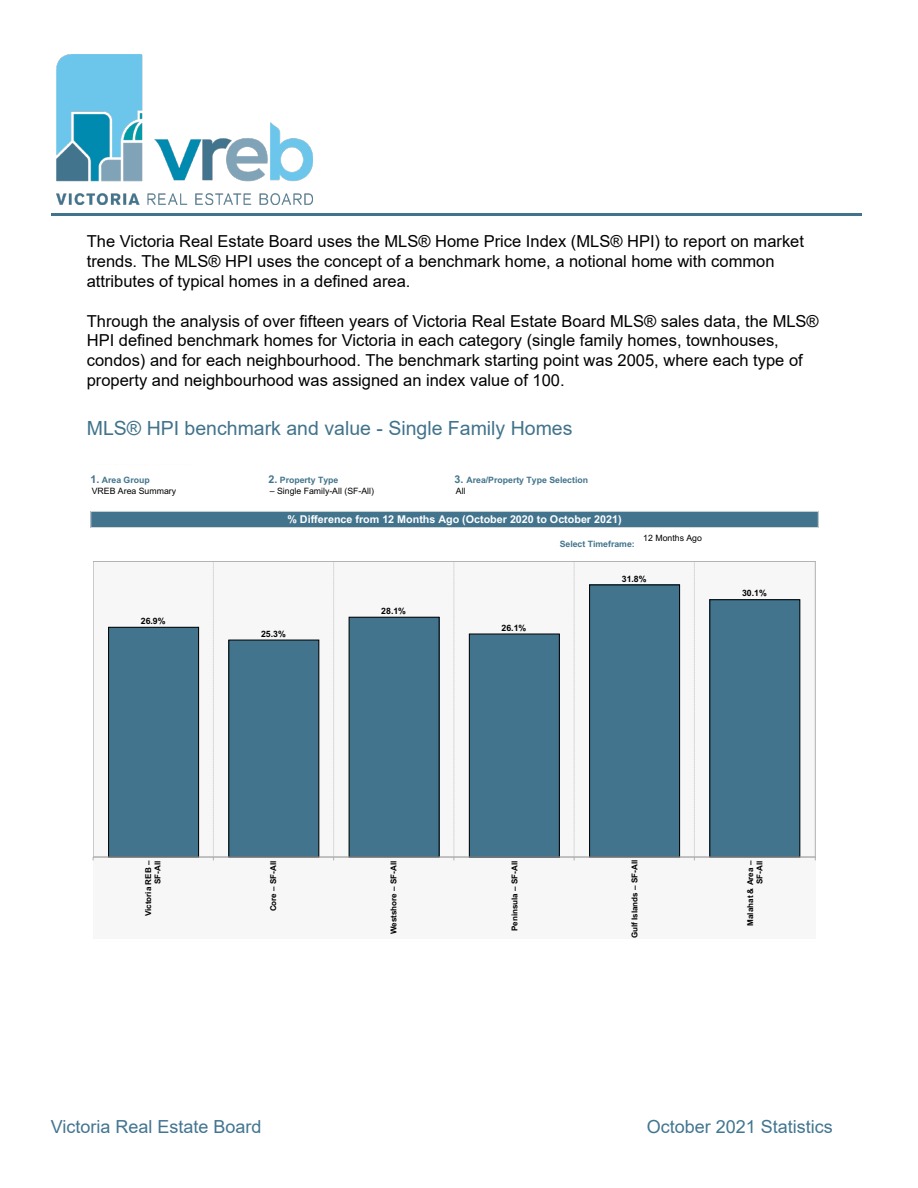
<style>
.page{position:relative;width:918px;height:1188px;background:#fff}
.page>*{position:absolute;margin:0;border:0;box-sizing:border-box;transform-origin:0 0}
.t1{font:19.5px "Arial";color:#41738c}
.t2{font:18px "Arial";color:#427590}
.t3{font:16.5px/19.8px "Arial";color:#000}
.t4{font:700 10.8px "Arial";color:#fff}
.t5{font:8.7px/10.8px "Arial";color:#000}
.t6{font:700 8.7px/10.8px "Arial";color:#42748d}
.t7{font:700 8.7px "Arial";color:#000}
.t8{font:700 8.1px/9.4px "Arial";color:#000;text-align:right}
.s1{font-weight:700;font-size:10.8px;color:#42748d}
.s2{font-weight:700;color:#42748d}
.s3{font-size:10.8px}
.s4{font-weight:400;color:#000}
</style>
<div class="page">
<img style="left:57px;top:54px;width:256px;height:151px">
<hr style="left:51px;top:214px;width:811px;height:2px;background:#41738c">
<div style="left:90px;top:511px;width:729px;height:17px;background:#42748d"></div>
<div style="left:90px;top:511px;width:729px;height:17px;border:1px solid #d7d7d7"></div>
<div style="left:93px;top:561px;width:722px;height:378px;background:#f7f7f7"></div>
<svg style="left:213px;top:562px;width:1px;height:298px"></svg>
<svg style="left:333px;top:562px;width:1px;height:298px"></svg>
<svg style="left:454px;top:563px;width:1px;height:297px"></svg>
<svg style="left:574px;top:562px;width:1px;height:298px"></svg>
<svg style="left:694px;top:562px;width:1px;height:298px"></svg>
<div style="left:710px;top:600px;width:90px;height:257px;background:#42748d"></div>
<div style="left:709px;top:599px;width:91px;height:258px;border:1px solid #000"></div>
<div style="left:590px;top:585px;width:90px;height:272px;background:#42748d"></div>
<div style="left:589px;top:585px;width:91px;height:272px;border:1px solid #000"></div>
<div style="left:469px;top:634px;width:90px;height:223px;background:#42748d"></div>
<div style="left:469px;top:634px;width:91px;height:223px;border:1px solid #000"></div>
<div style="left:349px;top:617px;width:90px;height:240px;background:#42748d"></div>
<div style="left:349px;top:617px;width:90px;height:240px;border:1px solid #000"></div>
<div style="left:229px;top:640px;width:90px;height:217px;background:#42748d"></div>
<div style="left:228px;top:640px;width:91px;height:217px;border:1px solid #000"></div>
<div style="left:109px;top:627px;width:90px;height:230px;background:#42748d"></div>
<div style="left:108px;top:627px;width:91px;height:230px;border:1px solid #000"></div>
<hr style="left:93px;top:561px;width:1px;height:296px;background:#b0b0b0">
<hr style="left:815px;top:561px;width:1px;height:296px;background:#b0b0b0">
<hr style="left:93px;top:561px;width:722px;height:1px;background:#b0b0b0">
<hr style="left:93px;top:857px;width:722px;height:1px;background:#b0b0b0">
<p class="t3" style="left:87px;top:232px;width:719px">The Victoria Real Estate Board uses the MLS® Home Price Index (MLS® HPI) to report on market trends. The MLS® HPI uses the concept of a benchmark home, a notional home with common</p>
<p class="t3" style="left:87px;top:271px;width:325px">attributes of typical homes in a defined area.</p>
<p class="t3" style="left:87px;top:311px;width:734px">Through the analysis of over fifteen years of Victoria Real Estate Board MLS® sales data, the MLS® HPI defined benchmark homes for Victoria in each category (single family homes, townhouses, condos) and for each neighbourhood. The benchmark starting point was 2005, where each type of property and neighbourhood was assigned an index value of 100.</p>
<p class="t1" style="left:87px;top:415px;width:487px">MLS® HPI benchmark and value - Single Family Homes</p>
<p class="t5" style="left:90px;top:475px;width:87px"><span class="s1">1.</span> <span class="s2">Area Group<br></span>VREB Area Summary</p>
<p class="t6" style="left:455px;top:475px;width:135px"><span class="s3">3.</span> Area/Property Type Selection<br><span class="s4">All</span></p>
<p class="t6" style="left:268px;top:475px;width:72px"><span class="s3">2.</span> Property Type</p>
<p class="t5" style="left:270px;top:486px;width:106px">– Single Family-All (SF-All)</p>
<p class="t4" style="left:287px;top:515px;width:336px">% Difference from 12 Months Ago (October 2020 to October 2021)</p>
<p class="t6" style="left:560px;top:540px;width:77px">Select Timeframe:</p>
<p class="t5" style="left:643px;top:533px;width:60px">12 Months Ago</p>
<p class="t7" style="left:141px;top:618px;width:26px">26.9%</p>
<p class="t7" style="left:261px;top:630px;width:26px">25.3%</p>
<p class="t7" style="left:381px;top:608px;width:26px">28.1%</p>
<p class="t7" style="left:502px;top:624px;width:26px">26.1%</p>
<p class="t7" style="left:622px;top:575px;width:26px">31.8%</p>
<p class="t7" style="left:742px;top:590px;width:26px">30.1%</p>
<p class="t8" style="left:144px;top:916px;width:57px;rotate:-90deg">Victoria REB –<br>SF-All</p>
<p class="t8" style="left:269px;top:911px;width:52px;rotate:-90deg">Core – SF-All</p>
<p class="t8" style="left:390px;top:934px;width:75px;rotate:-90deg">Westshore – SF-All</p>
<p class="t8" style="left:511px;top:931px;width:72px;rotate:-90deg">Peninsula – SF-All</p>
<p class="t8" style="left:631px;top:938px;width:80px;rotate:-90deg">Gulf Islands – SF-All</p>
<p class="t8" style="left:746px;top:926px;width:66px;rotate:-90deg">Malahat &amp; Area –<br>SF-All</p>
<p class="t2" style="left:51px;top:1115px;width:212px">Victoria Real Estate Board</p>
<p class="t2" style="left:647px;top:1115px;width:187px">October 2021 Statistics</p>
</div>
